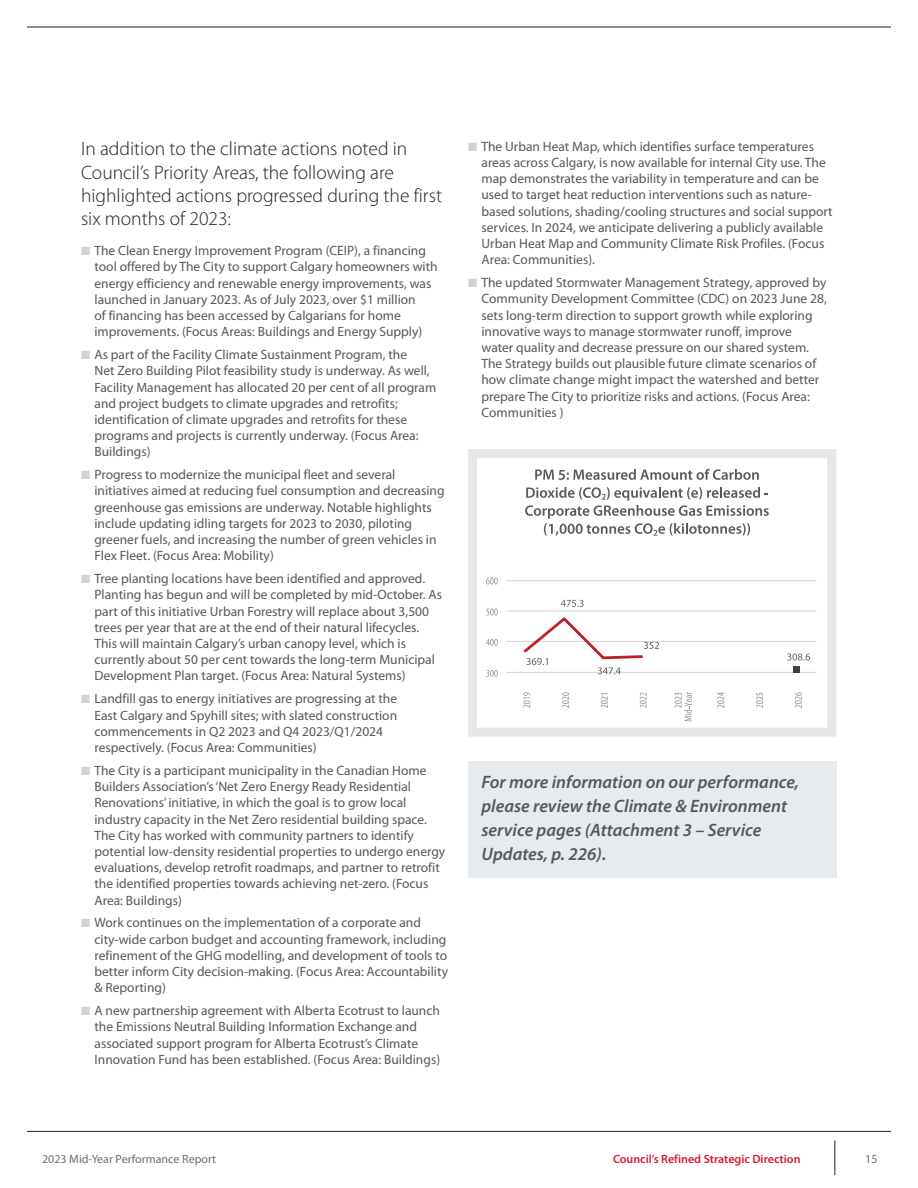
<style>
.page{position:relative;width:918px;height:1188px;background:#fff}
.page>*{position:absolute;margin:0;border:0;box-sizing:border-box;transform-origin:0 0}
.INTRO{font:300 19.5px/23.4px "Myriad Pro";color:#231f20}
.QUOTE_W_GREY_BOX{font:italic 600 18px/24px "Myriad Pro";color:#57585a}
.t1{font:13.5px/16.2px "Myriad Pro";color:#57585a}
.t2{font:600 12px "Myriad Pro";color:#d61b33}
.t3{font:12px "Myriad Pro";color:#6c6d70}
.s1{color:#d1d2d4}
</style>
<div class="page">
<hr style="left:27px;top:1131px;width:864px;height:1px;background:#231f20">
<hr style="left:27px;top:27px;width:864px;height:1px;background:#231f20">
<hr style="left:835px;top:1140px;width:1px;height:35px;background:#231f20">
<div style="left:468px;top:761px;width:369px;height:117px;background:#e8ebed"></div>
<hr style="left:506px;top:580px;width:311px;height:1px;background:#d1d3d4">
<hr style="left:506px;top:611px;width:311px;height:1px;background:#d1d3d4">
<hr style="left:506px;top:641px;width:311px;height:1px;background:#d1d3d4">
<hr style="left:506px;top:672px;width:311px;height:1px;background:#d1d3d4">
<svg style="left:561px;top:600px;width:23px;height:7px"></svg>
<svg style="left:524px;top:617px;width:135px;height:57px"></svg>
<svg style="left:787px;top:654px;width:23px;height:18px"></svg>
<svg style="left:486px;top:670px;width:12px;height:7px"></svg>
<svg style="left:486px;top:639px;width:12px;height:7px"></svg>
<svg style="left:486px;top:608px;width:12px;height:7px"></svg>
<svg style="left:486px;top:577px;width:12px;height:8px"></svg>
<svg style="left:523px;top:692px;width:7px;height:16px"></svg>
<svg style="left:562px;top:692px;width:7px;height:16px"></svg>
<svg style="left:601px;top:693px;width:7px;height:15px"></svg>
<svg style="left:640px;top:693px;width:7px;height:15px"></svg>
<svg style="left:675px;top:692px;width:17px;height:29px"></svg>
<svg style="left:717px;top:692px;width:7px;height:16px"></svg>
<svg style="left:756px;top:693px;width:7px;height:15px"></svg>
<svg style="left:795px;top:692px;width:7px;height:16px"></svg>
<svg style="left:535px;top:469px;width:224px;height:11px"></svg>
<svg style="left:525px;top:487px;width:244px;height:49px"></svg>
<div style="left:468px;top:449px;width:368px;height:288px;border:9px solid #e6e7e9"></div>
<p class="INTRO" style="left:81px;top:137px;width:363px">In addition to the climate actions noted in Council’s Priority Areas, the following are highlighted actions progressed during the first six months of 2023:</p>
<p class="t1" style="left:94px;top:242px;width:345px;text-indent:-14px"><span class="s1">■</span> The Clean Energy Improvement Program (CEIP), a financing tool offered by The City to support Calgary homeowners with energy efficiency and renewable energy improvements, was launched in January 2023. As of July 2023, over $1 million<br>of financing has been accessed by Calgarians for home improvements. (Focus Areas: Buildings and Energy Supply)</p>
<p class="t1" style="left:94px;top:346px;width:343px;text-indent:-14px"><span class="s1">■</span> As part of the Facility Climate Sustainment Program, the<br>Net Zero Building Pilot feasibility study is underway. As well, Facility Management has allocated 20 per cent of all program and project budgets to climate upgrades and retrofits; identification of climate upgrades and retrofits for these programs and projects is currently underway. (Focus Area:<br>Buildings)</p>
<p class="t1" style="left:94px;top:466px;width:352px;text-indent:-14px"><span class="s1">■</span> Progress to modernize the municipal fleet and several initiatives aimed at reducing fuel consumption and decreasing greenhouse gas emissions are underway. Notable highlights include updating idling targets for 2023 to 2030, piloting greener fuels, and increasing the number of green vehicles in Flex Fleet. (Focus Area: Mobility)</p>
<p class="t1" style="left:94px;top:570px;width:349px;text-indent:-14px"><span class="s1">■</span> Tree planting locations have been identified and approved.<br>Planting has begun and will be completed by mid-October. As part of this initiative Urban Forestry will replace about 3,500 trees per year that are at the end of their natural lifecycles.<br>This will maintain Calgary’s urban canopy level, which is currently about 50 per cent towards the long-term Municipal Development Plan target. (Focus Area: Natural Systems)</p>
<p class="t1" style="left:94px;top:691px;width:304px;text-indent:-14px"><span class="s1">■</span> Landfill gas to energy initiatives are progressing at the East Calgary and Spyhill sites; with slated construction commencements in Q2 2023 and Q4 2023/Q1/2024 respectively. (Focus Area: Communities)</p>
<p class="t1" style="left:94px;top:762px;width:352px;text-indent:-14px"><span class="s1">■</span> The City is a participant municipality in the Canadian Home Builders Association’s ‘Net Zero Energy Ready Residential Renovations’ initiative, in which the goal is to grow local industry capacity in the Net Zero residential building space.<br>The City has worked with community partners to identify potential low-density residential properties to undergo energy evaluations, develop retrofit roadmaps, and partner to retrofit the identified properties towards achieving net-zero. (Focus Area: Buildings)</p>
<p class="t1" style="left:94px;top:915px;width:355px;text-indent:-14px"><span class="s1">■</span> Work continues on the implementation of a corporate and city-wide carbon budget and accounting framework, including refinement of the GHG modelling, and development of tools to better inform City decision-making. (Focus Area: Accountability &amp; Reporting)</p>
<p class="t1" style="left:94px;top:1002px;width:347px;text-indent:-14px"><span class="s1">■</span> A new partnership agreement with Alberta Ecotrust to launch the Emissions Neutral Building Information Exchange and associated support program for Alberta Ecotrust’s Climate Innovation Fund has been established. (Focus Area: Buildings)</p>
<p class="t1" style="left:482px;top:138px;width:353px;text-indent:-14px"><span class="s1">■</span> The Urban Heat Map, which identifies surface temperatures areas across Calgary, is now available for internal City use. The map demonstrates the variability in temperature and can be used to target heat reduction interventions such as nature&shy;based solutions, shading/cooling structures and social support services. In 2024, we anticipate delivering a publicly available Urban Heat Map and Community Climate Risk Profiles. (Focus Area: Communities).</p>
<p class="t1" style="left:482px;top:274px;width:347px;text-indent:-14px"><span class="s1">■</span> The updated Stormwater Management Strategy, approved by Community Development Committee (CDC) on 2023 June 28, sets long-term direction to support growth while exploring innovative ways to manage stormwater runoff, improve water quality and decrease pressure on our shared system.<br>The Strategy builds out plausible future climate scenarios of how climate change might impact the watershed and better prepare The City to prioritize risks and actions. (Focus Area:<br>Communities )</p>
<p class="QUOTE_W_GREY_BOX" style="left:482px;top:769px;width:319px">For more information on our performance, please review the Climate &amp; Environment service pages (Attachment 3 – Service Updates, p. 226).</p>
<p class="t3" style="left:42px;top:1152px;width:176px">2023 Mid-Year Performance Report</p>
<p class="t2" style="left:613px;top:1152px;width:189px">Council’s Refined Strategic Direction</p>
<p class="t3" style="left:865px;top:1152px;width:14px">15</p>
</div>
